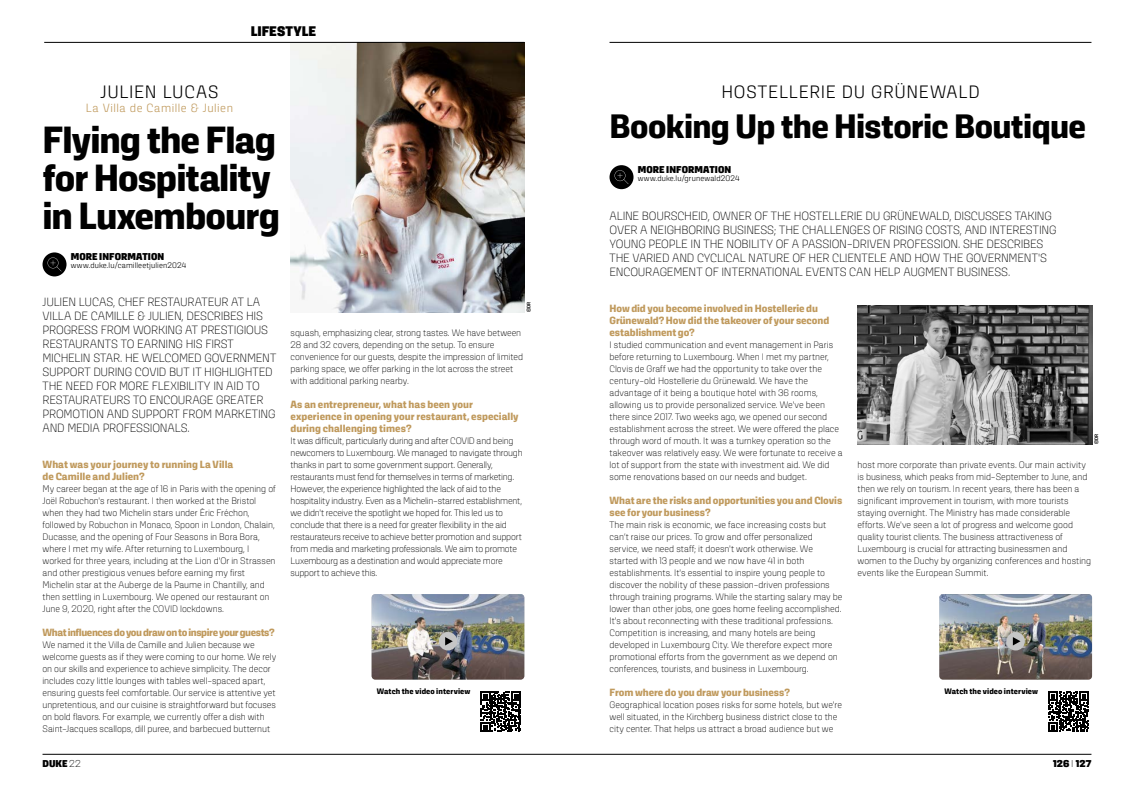
<style>
.page{position:relative;width:1134px;height:794px;background:#fff}
.page>*{position:absolute;margin:0;border:0;box-sizing:border-box;transform-origin:0 0}
.t1{font:700 38px/38px "Kawak";letter-spacing:-.025em;color:#000}
.t2{font:700 34px "Kawak";letter-spacing:-.02em;color:#000}
.t3{font:300 18px "Kawak";letter-spacing:.04em;color:#000}
.t4{font:900 14px "Kawak";color:#000}
.t5{font:200 12px/14px "Kawak";letter-spacing:-.015em;color:#000}
.t6{font:300 12px "Kawak";letter-spacing:.045em;color:#c09a5d}
.t7{font:700 10.5px/12px "Kawak";letter-spacing:-.005em;color:#c09a5d}
.t8{font:700 10.5px "Kawak";letter-spacing:-.035em;color:#c09a5d}
.t9{font:900 10px "Kawak";letter-spacing:.005em;color:#000}
.t10{font:200 9.5px/12px "Kawak";letter-spacing:-.005em;color:#000}
.t11{font:300 8px "Kawak";letter-spacing:.015em;color:#000}
.t12{font:700 8px "Kawak";letter-spacing:.015em;color:#000}
.t13{font:500 5px "Kawak";color:#000}
.s1{font-weight:200}
</style>
<div class="page">
<img style="left:291px;top:43px;width:233px;height:269px">
<hr style="left:43px;top:754px;width:1048px;height:1px;background:#000">
<hr style="left:44px;top:42px;width:480px;height:1px;background:#000">
<hr style="left:609px;top:42px;width:482px;height:1px;background:#000">
<div style="left:43px;top:252px;width:24px;height:24px;background:#000;border-radius:50%"></div>
<svg style="left:48px;top:257px;width:13px;height:14px"></svg>
<div style="left:609px;top:165px;width:24px;height:24px;background:#000;border-radius:50%"></div>
<svg style="left:614px;top:170px;width:14px;height:14px"></svg>
<img style="left:857px;top:305px;width:235px;height:139px">
<svg style="left:480px;top:691px;width:41px;height:41px"></svg>
<svg style="left:1048px;top:691px;width:41px;height:41px"></svg>
<img style="left:372px;top:594px;width:152px;height:85px">
<div style="left:439px;top:632px;width:18px;height:18px;background:#c6c6c6;border-radius:50%"></div>
<svg style="left:445px;top:637px;width:8px;height:8px"></svg>
<img style="left:939px;top:594px;width:153px;height:85px">
<div style="left:1006px;top:632px;width:19px;height:18px;background:#c6c6c6;border-radius:50%"></div>
<svg style="left:1013px;top:637px;width:7px;height:8px"></svg>
<h3 class="t4" style="left:251px;top:23px;width:67px">LIFESTYLE</h3>
<h3 class="t3" style="left:100px;top:82px;width:120px">JULIEN LUCAS</h3>
<p class="t6" style="left:86px;top:101px;width:149px">La Villa de Camille &amp; Julien</p>
<h1 class="t1" style="left:43px;top:121px;width:239px">Flying the Flag for Hospitality in Luxembourg</h1>
<p class="t9" style="left:71px;top:250px;width:95px">MORE INFORMATION</p>
<p class="t11" style="left:71px;top:261px;width:117px">www.duke.lu/camilleetjulien2024</p>
<h3 class="t3" style="left:721px;top:82px;width:260px">HOSTELLERIE DU GRÜNEWALD</h3>
<h2 class="t2" style="left:609px;top:106px;width:478px">Booking Up the Historic Boutique</h2>
<p class="t9" style="left:638px;top:163px;width:95px">MORE INFORMATION</p>
<p class="t11" style="left:638px;top:174px;width:103px">www.duke.lu/grunewald2024</p>
<p class="t5" style="left:609px;top:209px;width:448px">ALINE BOURSCHEID, OWNER OF THE HOSTELLERIE DU GRÜNEWALD, DISCUSSES TAKING OVER A NEIGHBORING BUSINESS; THE CHALLENGES OF RISING COSTS, AND INTERESTING YOUNG PEOPLE IN THE NOBILITY OF A PASSION-DRIVEN PROFESSION. SHE DESCRIBES THE VARIED AND CYCLICAL NATURE OF HER CLIENTELE AND HOW THE GOVERNMENT'S ENCOURAGEMENT OF INTERNATIONAL EVENTS CAN HELP AUGMENT BUSINESS.</p>
<p class="t5" style="left:43px;top:295px;width:235px">JULIEN LUCAS, CHEF RESTAURATEUR AT LA VILLA DE CAMILLE &amp; JULIEN, DESCRIBES HIS PROGRESS FROM WORKING AT PRESTIGIOUS RESTAURANTS TO EARNING HIS FIRST MICHELIN STAR. HE WELCOMED GOVERNMENT SUPPORT DURING COVID BUT IT HIGHLIGHTED THE NEED FOR MORE FLEXIBILITY IN AID TO RESTAURATEURS TO ENCOURAGE GREATER PROMOTION AND SUPPORT FROM MARKETING AND MEDIA PROFESSIONALS.</p>
<p class="t7" style="left:43px;top:458px;width:192px">What was your journey to running La Villa de Camille and Julien?</p>
<p class="t10" style="left:43px;top:483px;width:235px">My career began at the age of 16 in Paris with the opening of Joël Robuchon's restaurant. I then worked at the Bristol when they had two Michelin stars under Éric Fréchon, followed by Robuchon in Monaco, Spoon in London, Chalain, Ducasse, and the opening of Four Seasons in Bora Bora, where I met my wife. After returning to Luxembourg, I worked for three years, including at the Lion d'Or in Strassen and other prestigious venues before earning my first Michelin star at the Auberge de la Paume in Chantilly, and then settling in Luxembourg. We opened our restaurant on June 9, 2020, right after the COVID lockdowns.</p>
<p class="t8" style="left:43px;top:626px;width:234px">What influences do you draw on to inspire your guests?</p>
<p class="t10" style="left:43px;top:639px;width:235px">We named it the Villa de Camille and Julien because we welcome guests as if they were coming to our home. We rely on our skills and experience to achieve simplicity. The decor includes cozy little lounges with tables well-spaced apart, ensuring guests feel comfortable. Our service is attentive yet unpretentious, and our cuisine is straightforward but focuses on bold flavors. For example, we currently offer a dish with Saint-Jacques scallops, dill puree, and barbecued butternut</p>
<p class="t13" style="left:526px;top:312px;width:12px;rotate:-90deg">©DR</p>
<p class="t7" style="left:609px;top:302px;width:221px">How did you become involved in Hostellerie du<br>Grünewald? How did the takeover of your second establishment go?</p>
<p class="t10" style="left:609px;top:339px;width:234px">I studied communication and event management in Paris before returning to Luxembourg. When I met my partner, Clovis de Graff we had the opportunity to take over the century-old Hostellerie du Grünewald. We have the advantage of it being a boutique hotel with 36 rooms, allowing us to provide personalized service. We've been there since 2017. Two weeks ago, we opened our second establishment across the street. We were offered the place through word of mouth. It was a turnkey operation so the takeover was relatively easy. We were fortunate to receive a lot of support from the state with investment aid. We did some renovations based on our needs and budget.</p>
<p class="t7" style="left:609px;top:494px;width:234px">What are the risks and opportunities you and Clovis see for your business?</p>
<p class="t10" style="left:609px;top:519px;width:234px">The main risk is economic, we face increasing costs but can’t raise our prices. To grow and offer personalized service, we need staff; it doesn't work otherwise. We started with 13 people and we now have 41 in both establishments. It's essential to inspire young people to discover the nobility of these passion-driven professions through training programs. While the starting salary may be lower than other jobs, one goes home feeling accomplished.<br>It's about reconnecting with these traditional professions.<br>Competition is increasing, and many hotels are being developed in Luxembourg City. We therefore expect more promotional efforts from the government as we depend on conferences, tourists, and business in Luxembourg.</p>
<p class="t7" style="left:609px;top:686px;width:182px">From where do you draw your business?</p>
<p class="t10" style="left:609px;top:699px;width:234px">Geographical location poses risks for some hotels, but we're well situated, in the Kirchberg business district close to the city center. That helps us attract a broad audience but we</p>
<p class="t10" style="left:291px;top:327px;width:234px">squash, emphasizing clear, strong tastes. We have between 28 and 32 covers, depending on the setup. To ensure convenience for our guests, despite the impression of limited parking space, we offer parking in the lot across the street with additional parking nearby.</p>
<p class="t7" style="left:291px;top:398px;width:230px">As an entrepreneur, what has been your experience in opening your restaurant, especially during challenging times?</p>
<p class="t10" style="left:291px;top:435px;width:234px">It was difficult, particularly during and after COVID and being newcomers to Luxembourg. We managed to navigate through thanks in part to some government support. Generally, restaurants must fend for themselves in terms of marketing.<br>However, the experience highlighted the lack of aid to the hospitality industry. Even as a Michelin-starred establishment, we didn't receive the spotlight we hoped for. This led us to conclude that there is a need for greater flexibility in the aid restaurateurs receive to achieve better promotion and support from media and marketing professionals. We aim to promote Luxembourg as a destination and would appreciate more support to achieve this.</p>
<p class="t13" style="left:1094px;top:444px;width:12px;rotate:-90deg">©DR</p>
<p class="t10" style="left:857px;top:459px;width:235px">host more corporate than private events. Our main activity is business, which peaks from mid-September to June, and then we rely on tourism. In recent years, there has been a significant improvement in tourism, with more tourists staying overnight. The Ministry has made considerable efforts. We've seen a lot of progress and welcome good quality tourist clients. The business attractiveness of Luxembourg is crucial for attracting businessmen and women to the Duchy by organizing conferences and hosting events like the European Summit.</p>
<p class="t12" style="left:377px;top:686px;width:95px">Watch the video interview</p>
<p class="t12" style="left:944px;top:686px;width:95px">Watch the video interview</p>
<p class="t9" style="left:43px;top:758px;width:40px">DUKE <span class="s1">22</span></p>
<p class="t9" style="left:1053px;top:758px;width:40px">126 <span class="s1">I</span> 127</p>
</div>
